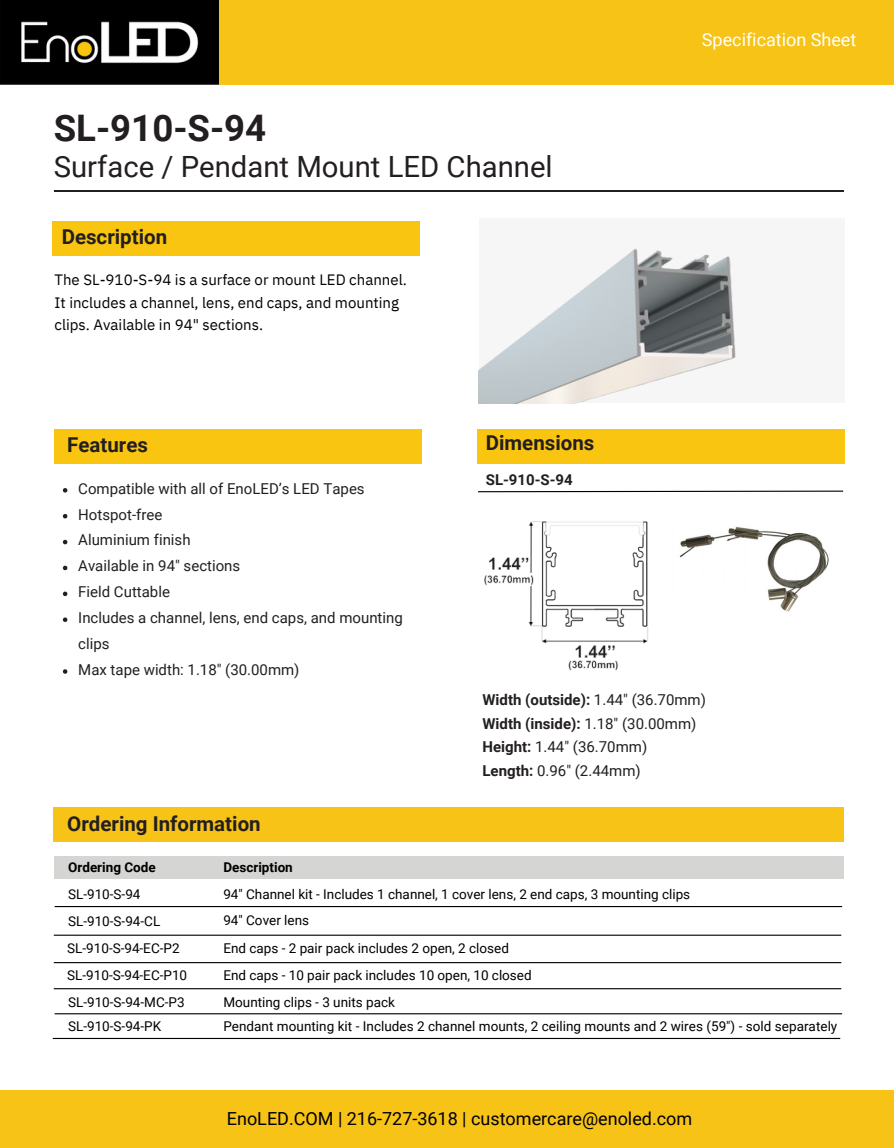
<style>
.page{position:relative;width:894px;height:1148px;background:#fff}
.page>*{position:absolute;margin:0;border:0;box-sizing:border-box;transform-origin:0 0}
.t1{font:700 36.6px "Roboto";color:#231f20}
.t2{font:29.25px "Roboto";color:#231f20}
.t3{font:700 20.55px "Roboto";color:#231f20}
.t4{font:18px "Roboto";color:#000}
.t5{font:18px "Roboto";color:#fff}
.t6{font:15px/25.8px "Roboto";color:#231f20}
.t7{font:15px/22.5px "IBM Plex Sans";color:#000}
.t8{font:700 15px "Roboto";color:#231f20}
.t9{font:13.5px "Roboto";color:#000}
.t10{font:700 13.5px "Roboto";color:#000}
.s1{font-weight:400}
.s2{font-weight:700}
</style>
<div class="page">
<div style="left:53px;top:222px;width:367px;height:34px;background:#f9c511"></div>
<hr style="left:54px;top:190px;width:789px;height:1px;background:#231f20">
<div style="left:476px;top:429px;width:368px;height:34px;background:#f9c511"></div>
<div style="left:0;top:1090px;width:893px;height:57px;background:#f6c316"></div>
<div style="left:55px;top:429px;width:367px;height:34px;background:#f9c511"></div>
<div style="left:478px;top:218px;width:366px;height:184px;background:#f6f6f6"></div>
<img style="left:478px;top:248px;width:258px;height:155px">
<img style="left:484px;top:521px;width:164px;height:150px">
<img style="left:0;top:0;width:219px;height:84px">
<div style="left:219px;top:0;width:674px;height:84px;background:#f6c316"></div>
<svg style="left:478px;top:490px;width:366px;height:3px"></svg>
<svg style="left:63px;top:488px;width:4px;height:4px"></svg>
<svg style="left:63px;top:514px;width:4px;height:4px"></svg>
<svg style="left:63px;top:540px;width:4px;height:4px"></svg>
<svg style="left:63px;top:565px;width:4px;height:5px"></svg>
<svg style="left:63px;top:591px;width:4px;height:5px"></svg>
<svg style="left:63px;top:617px;width:4px;height:5px"></svg>
<svg style="left:63px;top:669px;width:4px;height:4px"></svg>
<div style="left:54px;top:807px;width:789px;height:34px;background:#f6c316"></div>
<div style="left:55px;top:856px;width:788px;height:23px;background:#d5d5d4"></div>
<hr style="left:55px;top:906px;width:786px;height:1px;background:#000">
<hr style="left:54px;top:934px;width:787px;height:1px;background:#000">
<hr style="left:54px;top:962px;width:787px;height:1px;background:#000">
<hr style="left:54px;top:988px;width:787px;height:1px;background:#000">
<hr style="left:55px;top:1013px;width:786px;height:1px;background:#000">
<hr style="left:53px;top:1037px;width:787px;height:2px;background:#000">
<img style="left:679px;top:526px;width:150px;height:86px">
<p class="t1" style="left:54px;top:107px;width:214px">SL-910-S-94</p>
<p class="t2" style="left:54px;top:150px;width:500px">Surface / Pendant Mount LED Channel</p>
<h2 class="t3" style="left:62px;top:224px;width:107px">Description</h2>
<h3 class="t7" style="left:55px;top:268px;width:354px">The SL-910-S-94 is a surface or mount LED channel.</h3>
<p class="t7" style="left:55px;top:291px;width:346px">It includes a channel, lens, end caps, and mounting clips. Available in 94" sections.</p>
<h1 class="t3" style="left:67px;top:433px;width:82px">Features</h1>
<h5 class="t6" style="left:78px;top:475px;width:288px">Compatible with all of EnoLED’s LED Tapes</h5>
<p class="t6" style="left:78px;top:501px;width:86px">Hotspot-free</p>
<p class="t6" style="left:78px;top:527px;width:114px">Aluminium finish</p>
<p class="t6" style="left:78px;top:553px;width:163px">Available in 94" sections</p>
<p class="t6" style="left:78px;top:579px;width:93px">Field Cuttable</p>
<p class="t6" style="left:78px;top:605px;width:326px">Includes a channel, lens, end caps, and mounting clips</p>
<p class="t6" style="left:78px;top:657px;width:223px">Max tape width: 1.18" (30.00mm)</p>
<h3 class="t3" style="left:485px;top:431px;width:110px">Dimensions</h3>
<h4 class="t8" style="left:485px;top:471px;width:88px">SL-910-S-94</h4>
<h3 class="t5" style="left:701px;top:30px;width:156px">Specification Sheet</h3>
<p class="t8" style="left:482px;top:691px;width:225px">Width (outside): <span class="s1">1.44" (36.70mm)</span></p>
<p class="t8" style="left:482px;top:714px;width:215px">Width (inside): <span class="s1">1.18" (30.00mm)</span></p>
<p class="t6" style="left:482px;top:734px;width:166px"><span class="s2">Height:</span> 1.44" (36.70mm)</p>
<p class="t6" style="left:482px;top:758px;width:160px"><span class="s2">Length:</span> 0.96" (2.44mm)</p>
<h3 class="t3" style="left:67px;top:811px;width:195px">Ordering Information</h3>
<p class="t10" style="left:68px;top:859px;width:89px">Ordering Code</p>
<p class="t10" style="left:223px;top:859px;width:71px">Description</p>
<h6 class="t9" style="left:68px;top:886px;width:74px">SL-910-S-94</h6>
<p class="t9" style="left:223px;top:886px;width:468px">94" Channel kit - Includes 1 channel, 1 cover lens, 2 end caps, 3 mounting clips</p>
<h6 class="t9" style="left:68px;top:914px;width:94px">SL-910-S-94-CL</h6>
<p class="t9" style="left:223px;top:912px;width:87px">94" Cover lens</p>
<h6 class="t9" style="left:67px;top:940px;width:114px">SL-910-S-94-EC-P2</h6>
<p class="t9" style="left:223px;top:940px;width:287px">End caps - 2 pair pack includes 2 open, 2 closed</p>
<h6 class="t9" style="left:67px;top:967px;width:121px">SL-910-S-94-EC-P10</h6>
<p class="t9" style="left:223px;top:967px;width:310px">End caps - 10 pair pack includes 10 open, 10 closed</p>
<h6 class="t9" style="left:68px;top:994px;width:118px">SL-910-S-94-MC-P3</h6>
<p class="t9" style="left:223px;top:994px;width:173px">Mounting clips - 3 units pack</p>
<h6 class="t9" style="left:68px;top:1018px;width:94px">SL-910-S-94-PK</h6>
<p class="t9" style="left:223px;top:1018px;width:615px">Pendant mounting kit - Includes 2 channel mounts, 2 ceiling mounts and 2 wires (59") - sold separately</p>
<p class="t4" style="left:227px;top:1108px;width:466px">EnoLED.COM | 216-727-3618 | customercare@enoled.com</p>
</div>
